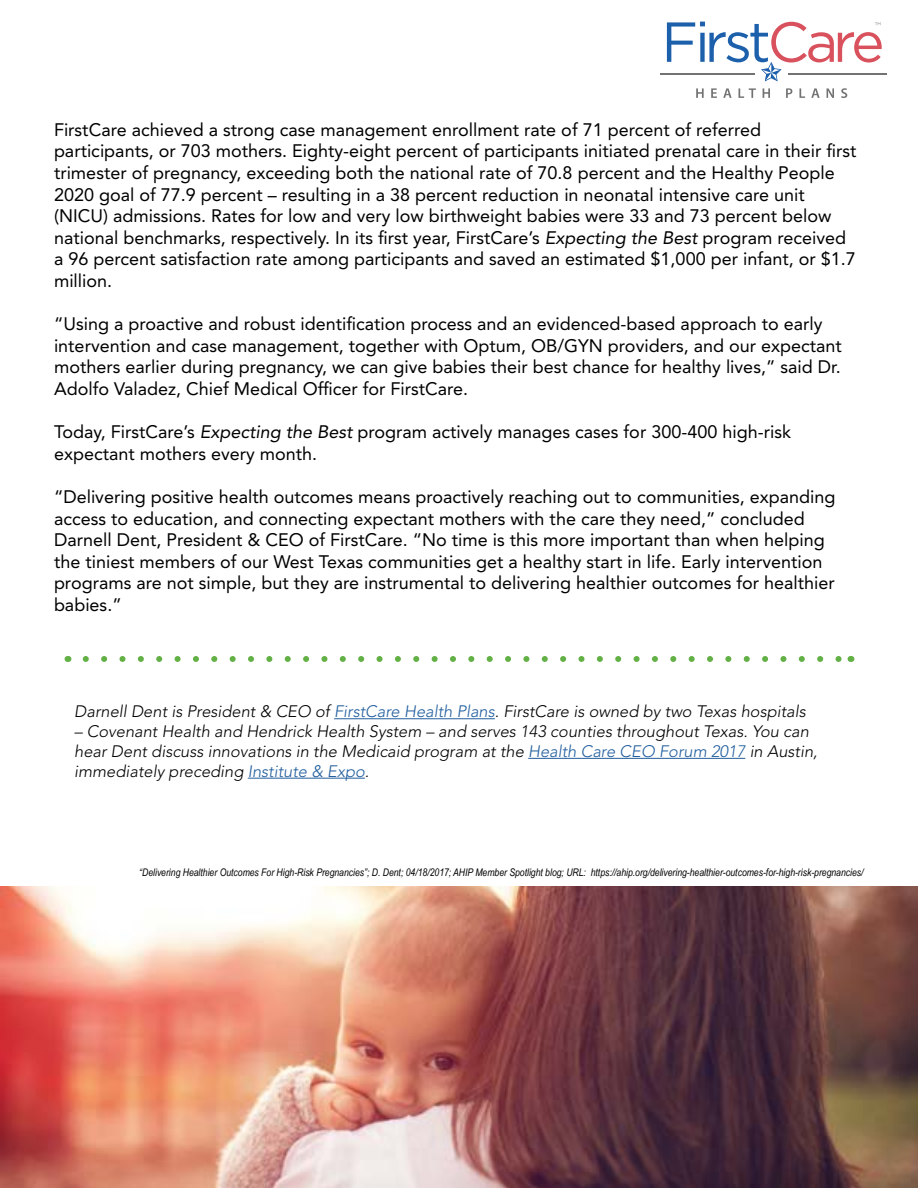
<style>
.page{position:relative;width:918px;height:1188px;background:#fff}
.page>*{position:absolute;margin:0;border:0;box-sizing:border-box;transform-origin:0 0}
.t1{font:18px/21.6px "Avenir LT Std";color:#000}
.t2{font:italic 300 16.5px/19.8px "Avenir LT Std";color:#000}
.t3{font:italic 10.5px "Arial Narrow";color:#000}
.s1{font-style:italic}
.s2{color:#215e9e}
</style>
<div class="page">
<svg style="left:667px;top:22px;width:215px;height:59px"></svg>
<hr style="left:660px;top:73px;width:94px;height:1px;background:#717271">
<hr style="left:788px;top:73px;width:99px;height:1px;background:#717271">
<svg style="left:696px;top:88px;width:8px;height:10px"></svg>
<svg style="left:711px;top:88px;width:6px;height:10px"></svg>
<svg style="left:723px;top:88px;width:9px;height:10px"></svg>
<svg style="left:739px;top:88px;width:17px;height:10px"></svg>
<svg style="left:763px;top:88px;width:7px;height:10px"></svg>
<svg style="left:786px;top:88px;width:6px;height:10px"></svg>
<svg style="left:799px;top:88px;width:6px;height:10px"></svg>
<svg style="left:811px;top:88px;width:9px;height:10px"></svg>
<svg style="left:827px;top:88px;width:7px;height:10px"></svg>
<svg style="left:841px;top:88px;width:6px;height:10px"></svg>
<hr style="left:334px;top:718px;width:161px;height:1px;background:#215e9e">
<hr style="left:528px;top:758px;width:217px;height:1px;background:#215e9e">
<hr style="left:248px;top:778px;width:117px;height:1px;background:#215e9e">
<svg style="left:86px;top:656px;width:755px;height:6px"></svg>
<img style="left:0;top:886px;width:918px;height:302px">
<p class="t1" style="left:54px;top:119px;width:804px">FirstCare achieved a strong case management enrollment rate of 71 percent of referred participants, or 703 mothers. Eighty-eight percent of participants initiated prenatal care in their first trimester of pregnancy, exceeding both the national rate of 70.8 percent and the Healthy People 2020 goal of 77.9 percent – resulting in a 38 percent reduction in neonatal intensive care unit (NICU) admissions. Rates for low and very low birthweight babies were 33 and 73 percent below national benchmarks, respectively. In its first year, FirstCare’s <span class="s1">Expecting the Best</span> program received a 96 percent satisfaction rate among participants and saved an estimated $1,000 per infant, or $1.7 million.</p>
<p class="t1" style="left:54px;top:313px;width:789px">“Using a proactive and robust identification process and an evidenced-based approach to early intervention and case management, together with Optum, OB/GYN providers, and our expectant mothers earlier during pregnancy, we can give babies their best chance for healthy lives,” said Dr.<br>Adolfo Valadez, Chief Medical Officer for FirstCare.</p>
<p class="t1" style="left:54px;top:421px;width:739px">Today, FirstCare’s <span class="s1">Expecting the Best</span> program actively manages cases for 300-400 high-risk expectant mothers every month.</p>
<p class="t1" style="left:54px;top:486px;width:783px">“Delivering positive health outcomes means proactively reaching out to communities, expanding access to education, and connecting expectant mothers with the care they need,” concluded Darnell Dent, President &amp; CEO of FirstCare. “No time is this more important than when helping the tiniest members of our West Texas communities get a healthy start in life. Early intervention programs are not simple, but they are instrumental to delivering healthier outcomes for healthier babies.”</p>
<p class="t2" style="left:74px;top:702px;width:733px">Darnell Dent is President &amp; CEO of <span class="s2">FirstCare Health Plans</span>. FirstCare is owned by two Texas hospitals</p>
<p class="t2" style="left:74px;top:722px;width:745px">– Covenant Health and Hendrick Health System – and serves 143 counties throughout Texas. You can hear Dent discuss innovations in the Medicaid program at the <span class="s2">Health Care CEO Forum 2017</span> in Austin, immediately preceding <span class="s2">Institute &amp; Expo</span>.</p>
<p class="t3" style="left:139px;top:865px;width:726px">“Delivering Healthier Outcomes For High-Risk Pregnancies”; D. Dent; 04/18/2017; AHIP Member Spotlight blog; URL: https://ahip.org/delivering-healthier-outcomes-for-high-risk-pregnancies/</p>
</div>
